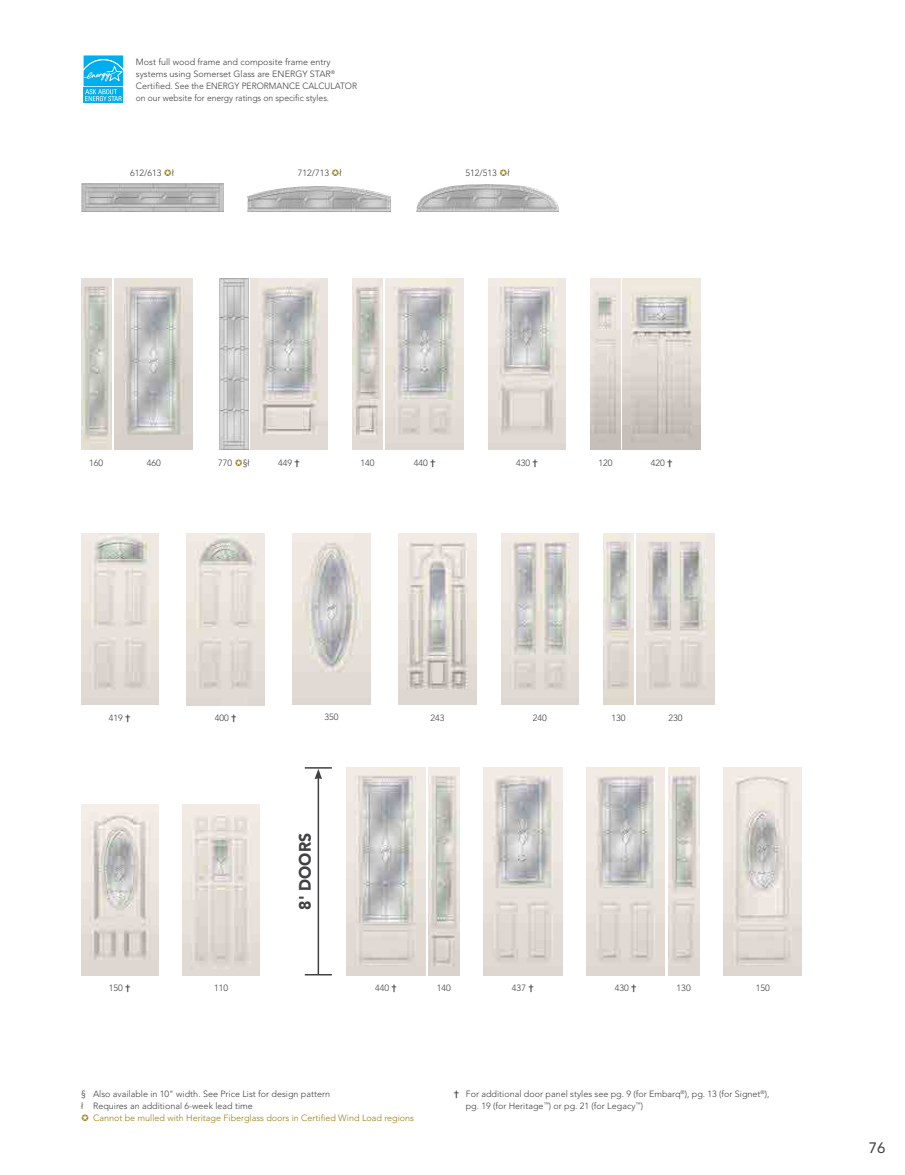
<style>
.page{position:relative;width:905px;height:1175px;background:#fff}
.page>*{position:absolute;margin:0;border:0;box-sizing:border-box;transform-origin:0 0}
.t1{font:900 16.5px "Avenir LT Std";color:#414042;scale:.96 1}
.t2{font:15px "Avenir LT Std";color:#414042}
.t3{font:300 9px/12px "Avenir LT Std";color:#414042}
.t4{font:300 9px "Avenir LT Std";color:#9c7c13}
.s1{font-weight:800}
</style>
<div class="page">
<img style="left:586px;top:767px;width:78px;height:208px">
<img style="left:668px;top:767px;width:31px;height:208px">
<div style="left:84px;top:87px;width:39px;height:16px;background:#08b0ef"></div>
<svg style="left:84px;top:56px;width:39px;height:45px"></svg>
<div style="left:82px;top:54px;width:43px;height:50px;border:1px solid #fff"></div>
<img style="left:81px;top:279px;width:30px;height:171px">
<img style="left:115px;top:279px;width:77px;height:171px">
<img style="left:386px;top:279px;width:77px;height:171px">
<img style="left:352px;top:279px;width:30px;height:171px">
<img style="left:293px;top:533px;width:77px;height:171px">
<img style="left:81px;top:804px;width:77px;height:171px">
<img style="left:501px;top:533px;width:77px;height:171px">
<img style="left:488px;top:279px;width:77px;height:170px">
<img style="left:636px;top:533px;width:78px;height:171px">
<img style="left:603px;top:533px;width:30px;height:171px">
<img style="left:182px;top:804px;width:78px;height:171px">
<img style="left:187px;top:533px;width:77px;height:172px">
<img style="left:81px;top:533px;width:77px;height:171px">
<img style="left:81px;top:183px;width:142px;height:28px">
<img style="left:248px;top:186px;width:143px;height:25px">
<img style="left:398px;top:533px;width:78px;height:171px">
<img style="left:250px;top:279px;width:77px;height:171px">
<img style="left:219px;top:279px;width:29px;height:171px">
<img style="left:483px;top:767px;width:79px;height:208px">
<img style="left:723px;top:767px;width:78px;height:208px">
<img style="left:347px;top:767px;width:78px;height:208px">
<img style="left:428px;top:767px;width:31px;height:208px">
<img style="left:590px;top:279px;width:30px;height:170px">
<img style="left:623px;top:279px;width:77px;height:171px">
<img style="left:416px;top:185px;width:143px;height:26px">
<hr style="left:317px;top:777px;width:2px;height:197px;background:#414042">
<svg style="left:305px;top:767px;width:27px;height:12px"></svg>
<svg style="left:305px;top:974px;width:27px;height:1px"></svg>
<p class="t3" style="left:136px;top:55px;width:223px">Most full wood frame and composite frame entry systems using Somerset Glass are ENERGY STAR<sup>® </sup>Certified. See the ENERGY PERORMANCE CALCULATOR on our website for energy ratings on specific styles.</p>
<p class="t3" style="left:130px;top:167px;width:45px">612/613 ł</p>
<p class="t3" style="left:298px;top:167px;width:45px">712/713 ł</p>
<p class="t3" style="left:465px;top:167px;width:45px">512/513 ł</p>
<p class="t3" style="left:218px;top:457px;width:33px">770 §ł</p>
<p class="t3" style="left:278px;top:457px;width:23px">449 <span class="s1">†</span></p>
<p class="t3" style="left:89px;top:457px;width:16px">160</p>
<p class="t3" style="left:147px;top:457px;width:16px">460</p>
<p class="t3" style="left:360px;top:457px;width:16px">140</p>
<p class="t3" style="left:414px;top:457px;width:23px">440 <span class="s1">†</span></p>
<p class="t3" style="left:516px;top:457px;width:23px">430 <span class="s1">†</span></p>
<p class="t3" style="left:598px;top:457px;width:16px">120</p>
<p class="t3" style="left:651px;top:457px;width:23px">420 <span class="s1">†</span></p>
<p class="t3" style="left:324px;top:711px;width:16px">350</p>
<p class="t3" style="left:109px;top:711px;width:23px">419 <span class="s1">†</span></p>
<p class="t3" style="left:215px;top:711px;width:23px">400 <span class="s1">†</span></p>
<p class="t3" style="left:430px;top:711px;width:16px">243</p>
<h1 class="t1" style="left:295px;top:909px;width:81px;rotate:-90deg">8' DOORS</h1>
<p class="t3" style="left:532px;top:711px;width:16px">240</p>
<p class="t3" style="left:611px;top:711px;width:16px">130</p>
<p class="t3" style="left:668px;top:711px;width:16px">230</p>
<p class="t3" style="left:109px;top:982px;width:23px">150 <span class="s1">†</span></p>
<p class="t3" style="left:214px;top:982px;width:16px">110</p>
<p class="t3" style="left:375px;top:982px;width:23px">440 <span class="s1">†</span></p>
<p class="t3" style="left:437px;top:982px;width:16px">140</p>
<p class="t3" style="left:512px;top:982px;width:23px">437 <span class="s1">†</span></p>
<p class="t3" style="left:755px;top:982px;width:16px">150</p>
<p class="t3" style="left:614px;top:982px;width:23px">430 <span class="s1">†</span></p>
<p class="t3" style="left:676px;top:982px;width:16px">130</p>
<p class="t3" style="left:81px;top:1087px;width:250px">§ Also available in 10" width. See Price List for design pattern ł Requires an additional 6-week lead time</p>
<p class="t4" style="left:93px;top:1112px;width:322px">Cannot be mulled with Heritage Fiberglass doors in Certified Wind Load regions</p>
<p class="t3" style="left:465px;top:1087px;width:305px;text-indent:-12px"><span class="s1">†</span> For additional door panel styles see pg. 9 (for Embarq<sup>®</sup>), pg. 13 (for Signet<sup>®</sup>), pg. 19 (for Heritage<sup>™</sup>) or pg. 21 (for Legacy<sup>™</sup>)</p>
<h2 class="t2" style="left:868px;top:1139px;width:18px">76</h2>
</div>
